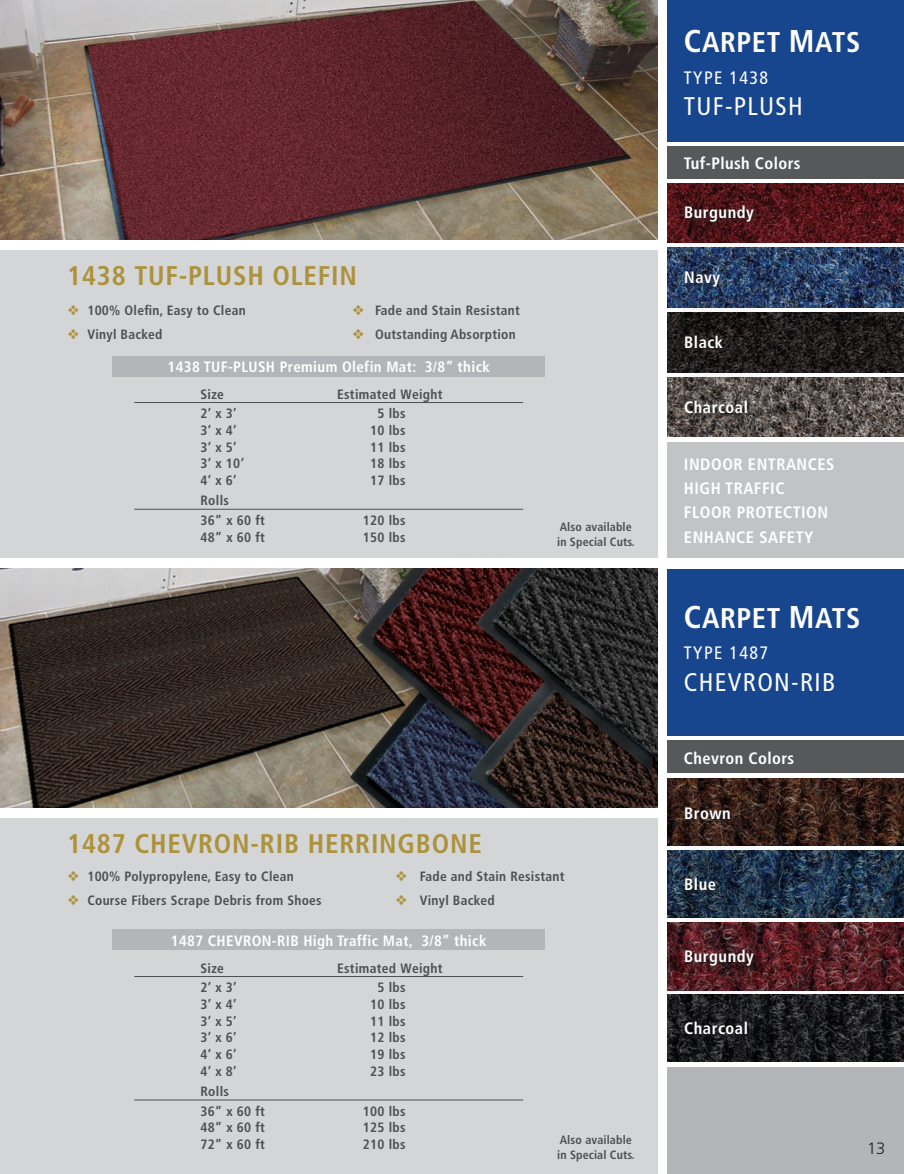
<style>
.page{position:relative;width:904px;height:1174px;background:#fff}
.page>*{position:absolute;margin:0;border:0;box-sizing:border-box;transform-origin:0 0}
.t1{font:700 condensed 28.5px "Frutiger LT Std";letter-spacing:.02em;color:#fff}
.t2{font:700 condensed 27px "Frutiger LT Std";letter-spacing:.03em;color:#ac923c}
.t3{font:condensed 25.5px "Frutiger LT Std";letter-spacing:.05em;color:#fff}
.t4{font:condensed 18px "Frutiger LT Std";letter-spacing:.075em;color:#fff}
.t5{font:700 condensed 16.5px/24.3px "Frutiger LT Std";letter-spacing:.03em;color:#fff}
.t6{font:300 16.5px "Frutiger LT Std";color:#231f20}
.t7{font:700 condensed 15px "Frutiger LT Std";letter-spacing:.025em;color:#fff}
.t8{font:700 condensed 13.5px/19.5px "Frutiger LT Std";letter-spacing:.02em;color:#4e4f50}
.t9{font:700 condensed 12px/14.4px "Frutiger LT Std";letter-spacing:.01em;color:#4e4f50}
.s1{font-size:31.5px}
</style>
<div class="page">
<div style="left:668px;top:569px;width:236px;height:166px;background:#17468e"></div>
<div style="left:668px;top:0;width:236px;height:141px;background:#17468e"></div>
<img style="left:0;top:0;width:658px;height:240px">
<img style="left:0;top:568px;width:658px;height:239px">
<div style="left:0;top:818px;width:658px;height:356px;background:#d4d5d7"></div>
<div style="left:668px;top:442px;width:236px;height:115px;background:#c2c3c5"></div>
<img style="left:668px;top:994px;width:236px;height:68px">
<div style="left:668px;top:1067px;width:236px;height:107px;background:#b4b5b8"></div>
<img style="left:668px;top:922px;width:236px;height:68px">
<img style="left:668px;top:850px;width:236px;height:68px">
<img style="left:668px;top:778px;width:236px;height:67px">
<div style="left:683px;top:806px;width:75px;height:234px;background:#231f20;opacity:.8"></div>
<img style="left:668px;top:377px;width:236px;height:60px">
<img style="left:668px;top:313px;width:236px;height:59px">
<img style="left:668px;top:248px;width:236px;height:59px">
<img style="left:668px;top:183px;width:236px;height:60px">
<div style="left:113px;top:930px;width:432px;height:20px;background:#b4b5b8"></div>
<hr style="left:134px;top:976px;width:389px;height:1px;background:#4e4f50">
<hr style="left:134px;top:1099px;width:389px;height:1px;background:#4e4f50">
<div style="left:0;top:250px;width:658px;height:307px;background:#d4d5d7"></div>
<div style="left:113px;top:356px;width:432px;height:21px;background:#b4b5b8"></div>
<hr style="left:134px;top:402px;width:389px;height:1px;background:#4e4f50">
<hr style="left:134px;top:509px;width:389px;height:1px;background:#4e4f50">
<div style="left:668px;top:146px;width:236px;height:32px;background:#57585a"></div>
<div style="left:668px;top:740px;width:236px;height:33px;background:#57585a"></div>
<div style="left:683px;top:205px;width:75px;height:214px;background:#231f20;opacity:.8"></div>
<h2 class="t2" style="left:67px;top:260px;width:291px">1438 TUF-PLUSH OLEFIN</h2>
<p class="t8" style="left:87px;top:300px;width:160px">100% Olefin, Easy to Clean</p>
<p class="t8" style="left:375px;top:300px;width:146px">Fade and Stain Resistant</p>
<p class="t8" style="left:87px;top:324px;width:77px">Vinyl Backed</p>
<p class="t8" style="left:375px;top:324px;width:142px">Outstanding Absorption</p>
<p class="t7" style="left:168px;top:358px;width:324px">1438 TUF-PLUSH Premium Olefin Mat: 3/8” thick</p>
<p class="t8" style="left:200px;top:384px;width:25px">Size</p>
<p class="t8" style="left:337px;top:384px;width:107px">Estimated Weight</p>
<p class="t8" style="left:200px;top:404px;width:38px">2’ x 3’</p>
<p class="t8" style="left:377px;top:404px;width:30px">5 lbs</p>
<p class="t8" style="left:200px;top:420px;width:38px">3’ x 4’</p>
<p class="t8" style="left:370px;top:420px;width:37px">10 lbs</p>
<p class="t8" style="left:200px;top:437px;width:38px">3’ x 5’</p>
<p class="t8" style="left:370px;top:437px;width:37px">11 lbs</p>
<p class="t8" style="left:200px;top:454px;width:45px">3’ x 10’</p>
<p class="t8" style="left:370px;top:454px;width:37px">18 lbs</p>
<p class="t8" style="left:200px;top:471px;width:38px">4’ x 6’</p>
<p class="t8" style="left:370px;top:471px;width:37px">17 lbs</p>
<p class="t8" style="left:200px;top:491px;width:66px">Rolls<br>36” x 60 ft</p>
<p class="t8" style="left:363px;top:510px;width:44px">120 lbs</p>
<p class="t8" style="left:200px;top:527px;width:66px">48” x 60 ft</p>
<p class="t8" style="left:363px;top:527px;width:44px">150 lbs</p>
<p class="t9" style="left:557px;top:520px;width:79px">Also available in Special Cuts.</p>
<h2 class="t2" style="left:67px;top:828px;width:416px">1487 CHEVRON-RIB HERRINGBONE</h2>
<p class="t8" style="left:87px;top:867px;width:208px">100% Polypropylene, Easy to Clean</p>
<p class="t8" style="left:420px;top:867px;width:146px">Fade and Stain Resistant</p>
<p class="t8" style="left:87px;top:891px;width:236px">Course Fibers Scrape Debris from Shoes</p>
<p class="t8" style="left:420px;top:891px;width:77px">Vinyl Backed</p>
<p class="t7" style="left:171px;top:931px;width:317px">1487 CHEVRON-RIB High Traffic Mat, 3/8” thick</p>
<p class="t8" style="left:200px;top:958px;width:25px">Size</p>
<p class="t8" style="left:337px;top:958px;width:107px">Estimated Weight</p>
<p class="t8" style="left:200px;top:978px;width:38px">2’ x 3’</p>
<p class="t8" style="left:377px;top:978px;width:30px">5 lbs</p>
<p class="t8" style="left:200px;top:994px;width:38px">3’ x 4’</p>
<p class="t8" style="left:370px;top:994px;width:37px">10 lbs</p>
<p class="t8" style="left:200px;top:1011px;width:38px">3’ x 5’</p>
<p class="t8" style="left:370px;top:1011px;width:37px">11 lbs</p>
<p class="t8" style="left:200px;top:1028px;width:38px">3’ x 6’</p>
<p class="t8" style="left:370px;top:1028px;width:37px">12 lbs</p>
<p class="t8" style="left:200px;top:1045px;width:38px">4’ x 6’</p>
<p class="t8" style="left:370px;top:1045px;width:37px">19 lbs</p>
<p class="t8" style="left:200px;top:1061px;width:38px">4’ x 8’</p>
<p class="t8" style="left:370px;top:1061px;width:37px">23 lbs</p>
<p class="t8" style="left:200px;top:1082px;width:66px">Rolls<br>36” x 60 ft</p>
<p class="t8" style="left:363px;top:1101px;width:44px">100 lbs</p>
<p class="t8" style="left:200px;top:1118px;width:66px">48” x 60 ft</p>
<p class="t8" style="left:363px;top:1118px;width:44px">125 lbs</p>
<p class="t8" style="left:200px;top:1135px;width:66px">72” x 60 ft</p>
<p class="t8" style="left:363px;top:1135px;width:44px">210 lbs</p>
<p class="t9" style="left:557px;top:1133px;width:79px">Also available in Special Cuts.</p>
<h1 class="t1" style="left:684px;top:25px;width:178px"><span class="s1">C</span>ARPET <span class="s1">M</span>ATS</h1>
<h3 class="t4" style="left:684px;top:67px;width:85px">TYPE 1438</h3>
<h3 class="t3" style="left:684px;top:91px;width:120px">TUF-PLUSH</h3>
<p class="t5" style="left:684px;top:151px;width:118px">Tuf-Plush Colors</p>
<p class="t5" style="left:684px;top:200px;width:71px">Burgundy</p>
<p class="t5" style="left:684px;top:265px;width:38px">Navy</p>
<p class="t5" style="left:684px;top:330px;width:40px">Black</p>
<p class="t5" style="left:684px;top:395px;width:65px">Charcoal</p>
<p class="t5" style="left:684px;top:452px;width:152px">INDOOR ENTRANCES<br>HIGH TRAFFIC<br>FLOOR PROTECTION<br>ENHANCE SAFETY</p>
<h1 class="t1" style="left:684px;top:601px;width:178px"><span class="s1">C</span>ARPET <span class="s1">M</span>ATS</h1>
<h3 class="t4" style="left:684px;top:642px;width:85px">TYPE 1487</h3>
<h3 class="t3" style="left:684px;top:667px;width:153px">CHEVRON-RIB</h3>
<p class="t5" style="left:684px;top:746px;width:112px">Chevron Colors</p>
<p class="t5" style="left:684px;top:801px;width:48px">Brown</p>
<p class="t5" style="left:684px;top:872px;width:33px">Blue</p>
<p class="t5" style="left:684px;top:944px;width:71px">Burgundy</p>
<p class="t5" style="left:684px;top:1016px;width:65px">Charcoal</p>
<p class="t6" style="left:867px;top:1139px;width:20px">13</p>
</div>
